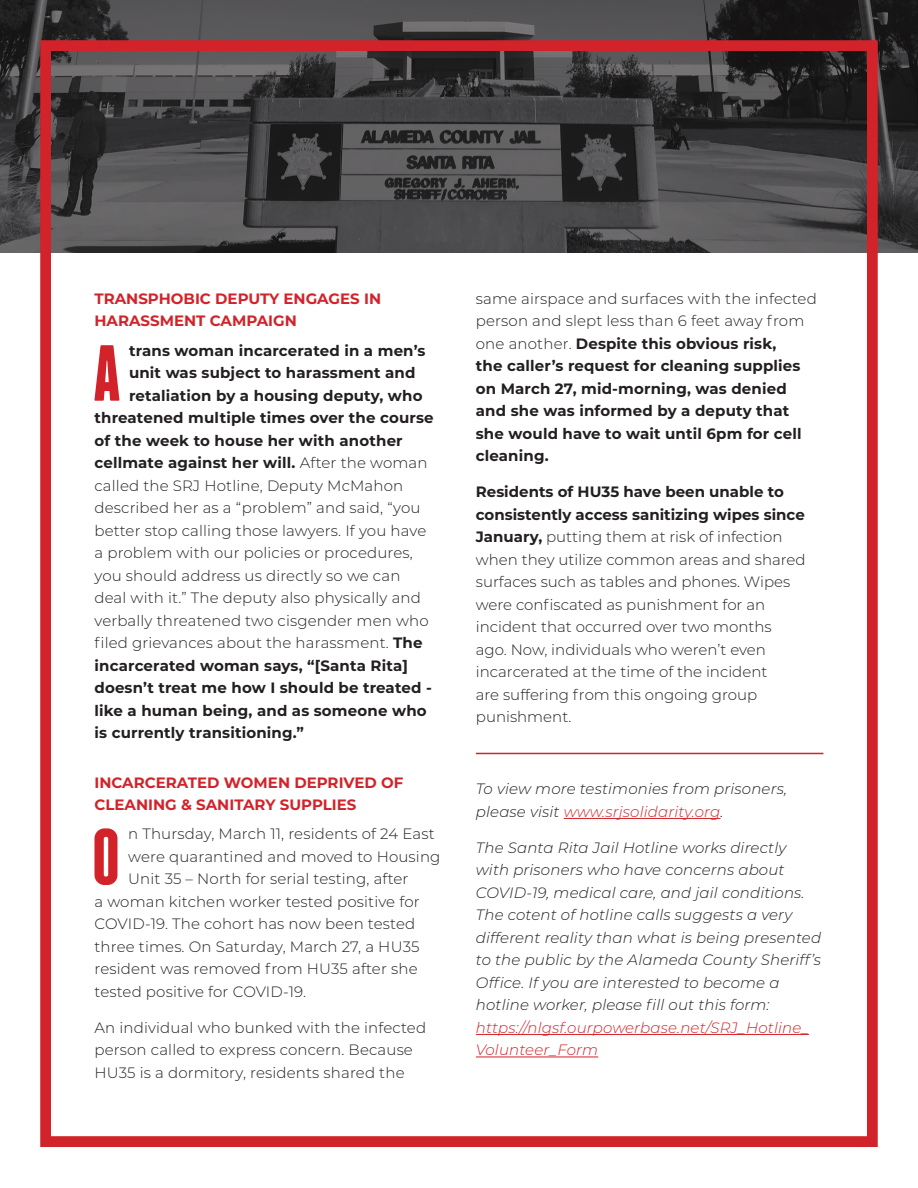
<style>
.page{position:relative;width:918px;height:1188px;background:#fff}
.page>*{position:absolute;margin:0;border:0;box-sizing:border-box;transform-origin:0 0}
.t1{font:700 79.35px "Franchise";color:#d2232a}
.t2{font:300 15px/22.5px "Montserrat";letter-spacing:.01em;color:#231f20}
.t3{font:700 15px/22.5px "Montserrat";letter-spacing:.01em;color:#231f20}
.t4{font:italic 300 15px/22.5px "Montserrat";letter-spacing:.01em;color:#231f20}
.t5{font:700 15px/22.5px "Montserrat";color:#d2232a}
.s1{font-weight:300}
.s2{font-weight:700}
.s3{color:#d2232a}
</style>
<div class="page">
<svg style="left:0;top:0;width:918px;height:253px;background:#444344"></svg>
<div style="left:40px;top:40px;width:838px;height:1107px;border:10px solid #d2232a"></div>
<hr style="left:564px;top:818px;width:157px;height:1px;background:#d2232a">
<hr style="left:476px;top:1034px;width:333px;height:1px;background:#d2232a">
<hr style="left:476px;top:1057px;width:122px;height:1px;background:#d2232a">
<hr style="left:476px;top:753px;width:348px;height:1px;background:#d2232a">
<p class="t5" style="left:94px;top:287px;width:288px">TRANSPHOBIC DEPUTY ENGAGES IN<br>HARASSMENT CAMPAIGN</p>
<p class="t1" style="left:93px;top:336px;width:30px">A</p>
<p class="t3" style="left:129px;top:338px;width:298px">trans woman incarcerated in a men’s</p>
<p class="t3" style="left:129px;top:361px;width:288px">unit was subject to harassment and</p>
<p class="t3" style="left:129px;top:383px;width:295px">retaliation by a housing deputy, who</p>
<p class="t3" style="left:94px;top:406px;width:341px">threatened multiple times over the course</p>
<p class="t3" style="left:94px;top:428px;width:310px">of the week to house her with another</p>
<p class="t3" style="left:94px;top:451px;width:335px">cellmate against her will. <span class="s1">After the woman</span></p>
<p class="t2" style="left:94px;top:474px;width:310px">called the SRJ Hotline, Deputy McMahon</p>
<p class="t2" style="left:94px;top:496px;width:328px">described her as a “problem” and said, “you</p>
<p class="t2" style="left:94px;top:519px;width:333px">better stop calling those lawyers. If you have</p>
<p class="t2" style="left:94px;top:541px;width:320px">a problem with our policies or procedures,</p>
<p class="t2" style="left:94px;top:564px;width:307px">you should address us directly so we can</p>
<p class="t2" style="left:94px;top:586px;width:328px">deal with it.” The deputy also physically and</p>
<p class="t2" style="left:94px;top:609px;width:336px">verbally threatened two cisgender men who</p>
<p class="t2" style="left:94px;top:631px;width:330px">filed grievances about the harassment. <span class="s2">The</span></p>
<p class="t3" style="left:94px;top:653px;width:315px">incarcerated woman says, “[Santa Rita]</p>
<p class="t3" style="left:94px;top:676px;width:339px">doesn’t treat me how I should be treated -</p>
<p class="t3" style="left:94px;top:698px;width:334px">like a human being, and as someone who</p>
<p class="t3" style="left:94px;top:721px;width:211px">is currently transitioning.”</p>
<p class="t5" style="left:94px;top:770px;width:310px">INCARCERATED WOMEN DEPRIVED OF<br>CLEANING &amp; SANITARY SUPPLIES</p>
<p class="t1" style="left:92px;top:820px;width:30px">O</p>
<p class="t2" style="left:128px;top:822px;width:308px">n Thursday, March 11, residents of 24 East</p>
<p class="t2" style="left:128px;top:845px;width:314px">were quarantined and moved to Housing</p>
<p class="t2" style="left:128px;top:867px;width:282px">Unit 35 – North for serial testing, after</p>
<p class="t2" style="left:94px;top:890px;width:327px">a woman kitchen worker tested positive for</p>
<p class="t2" style="left:94px;top:912px;width:322px">COVID-19. The cohort has now been tested</p>
<p class="t2" style="left:94px;top:935px;width:326px">three times. On Saturday, March 27, a HU35</p>
<p class="t2" style="left:94px;top:957px;width:325px">resident was removed from HU35 after she</p>
<p class="t2" style="left:94px;top:980px;width:213px">tested positive for COVID-19.</p>
<p class="t2" style="left:94px;top:1016px;width:333px">An individual who bunked with the infected person called to express concern. Because<br>HU35 is a dormitory, residents shared the</p>
<p class="t3" style="left:476px;top:287px;width:342px"><span class="s1">same airspace and surfaces with the infected person and slept less than 6 feet away from one another.</span> Despite this obvious risk,<br>the caller’s request for cleaning supplies on March 27, mid-morning, was denied and she was informed by a deputy that she would have to wait until 6pm for cell cleaning.</p>
<p class="t2" style="left:476px;top:480px;width:331px"><span class="s2">Residents of HU35 have been unable to consistently access sanitizing wipes since January,</span> putting them at risk of infection when they utilize common areas and shared surfaces such as tables and phones. Wipes were confiscated as punishment for an incident that occurred over two months ago. Now, individuals who weren’t even incarcerated at the time of the incident<br>are suffering from this ongoing group punishment.</p>
<p class="t4" style="left:476px;top:777px;width:313px">To view more testimonies from prisoners, please visit <span class="s3">www.srjsolidarity.org</span>.</p>
<p class="t4" style="left:476px;top:836px;width:347px">The Santa Rita Jail Hotline works directly with prisoners who have concerns about COVID-19, medical care, and jail conditions.<br>The cotent of hotline calls suggests a very different reality than what is being presented to the public by the Alameda County Sheriff’s Office. If you are interested to become a hotline worker, please fill out this form: <span class="s3">https://nlgsf.ourpowerbase.net/SRJ_Hotline_ Volunteer_Form</span></p>
</div>
